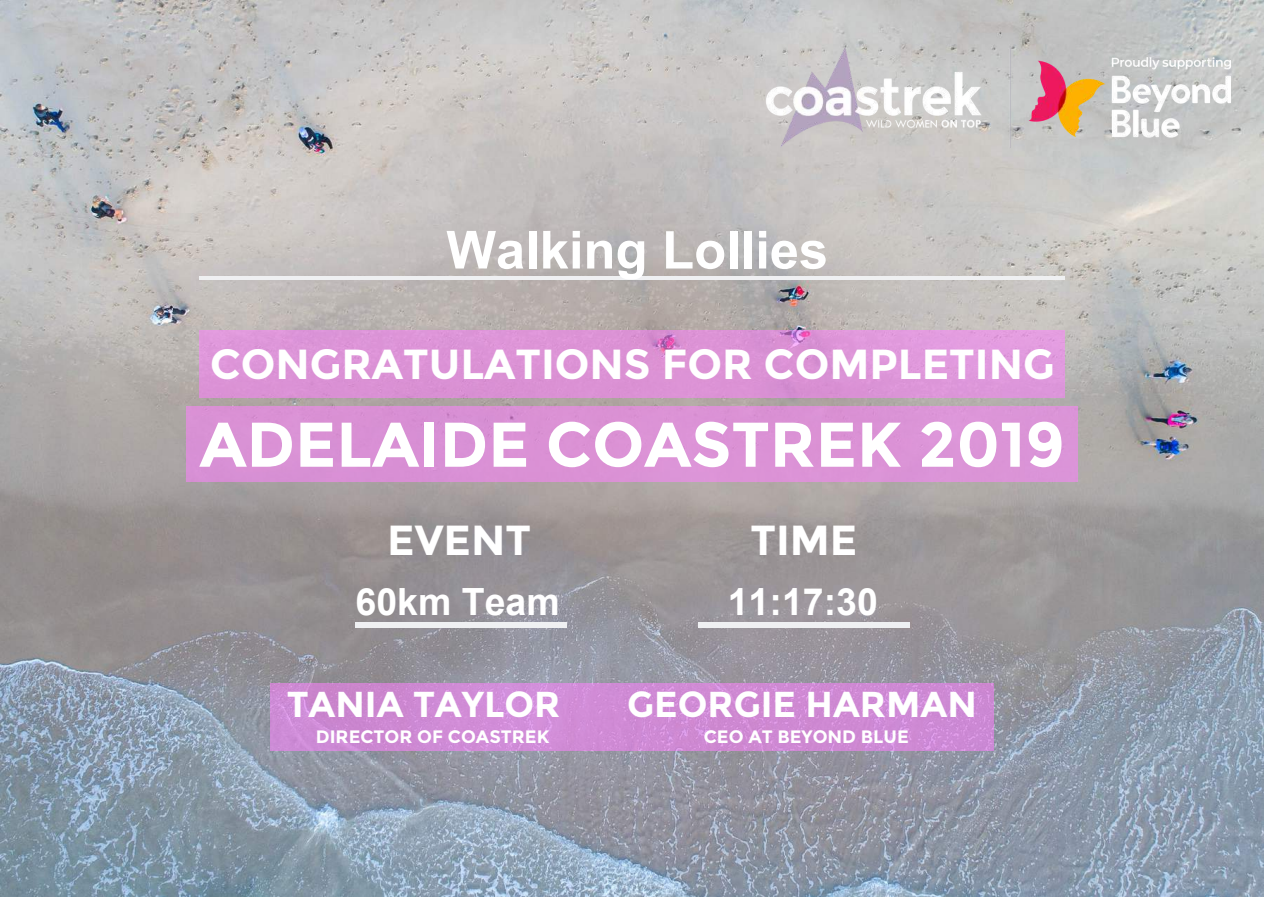
<style>
.page{position:relative;width:1264px;height:897px;background:#fff}
.page>*{position:absolute;margin:0;border:0;box-sizing:border-box;transform-origin:0 0}
.t1{font:700 63px "Montserrat";color:#fff}
.t2{font:700 52.5px "Arial";color:#fff}
.t3{font:700 42px "Montserrat";color:#fff}
.t4{font:700 37.5px "Arial";color:#fff}
.t5{font:700 36px "Montserrat";color:#fff}
.t6{font:700 18px "Montserrat";color:#fff}
</style>
<div class="page">
<img style="left:0;top:0;width:1263px;height:897px">
<img style="left:749px;top:32px;width:481px;height:137px">
<div style="left:186px;top:406px;width:891px;height:76px;background:#da91d5"></div>
<div style="left:199px;top:330px;width:866px;height:68px;background:#dc93d6"></div>
<hr style="left:200px;top:277px;width:865px;height:3px;background:#eff0f2">
<div style="left:355px;top:622px;width:211px;height:5px;background:#eff0f2"></div>
<div style="left:698px;top:622px;width:211px;height:5px;background:#eff0f2"></div>
<div style="left:270px;top:683px;width:723px;height:68px;background:#cf8ad4"></div>
<p class="t2" style="left:446px;top:221px;width:383px">Walking Lollies</p>
<p class="t3" style="left:210px;top:338px;width:846px">CONGRATULATIONS FOR COMPLETING</p>
<h1 class="t1" style="left:199px;top:406px;width:867px">ADELAIDE COASTREK 2019</h1>
<p class="t3" style="left:387px;top:514px;width:145px">EVENT</p>
<p class="t3" style="left:750px;top:514px;width:108px">TIME</p>
<p class="t4" style="left:355px;top:581px;width:206px">60km Team</p>
<p class="t4" style="left:727px;top:581px;width:152px">11:17:30</p>
<p class="t5" style="left:287px;top:682px;width:275px">TANIA TAYLOR</p>
<p class="t5" style="left:627px;top:682px;width:351px">GEORGIE HARMAN</p>
<p class="t6" style="left:316px;top:725px;width:235px">DIRECTOR OF COASTREK</p>
<p class="t6" style="left:703px;top:725px;width:206px">CEO AT BEYOND BLUE</p>
</div>
